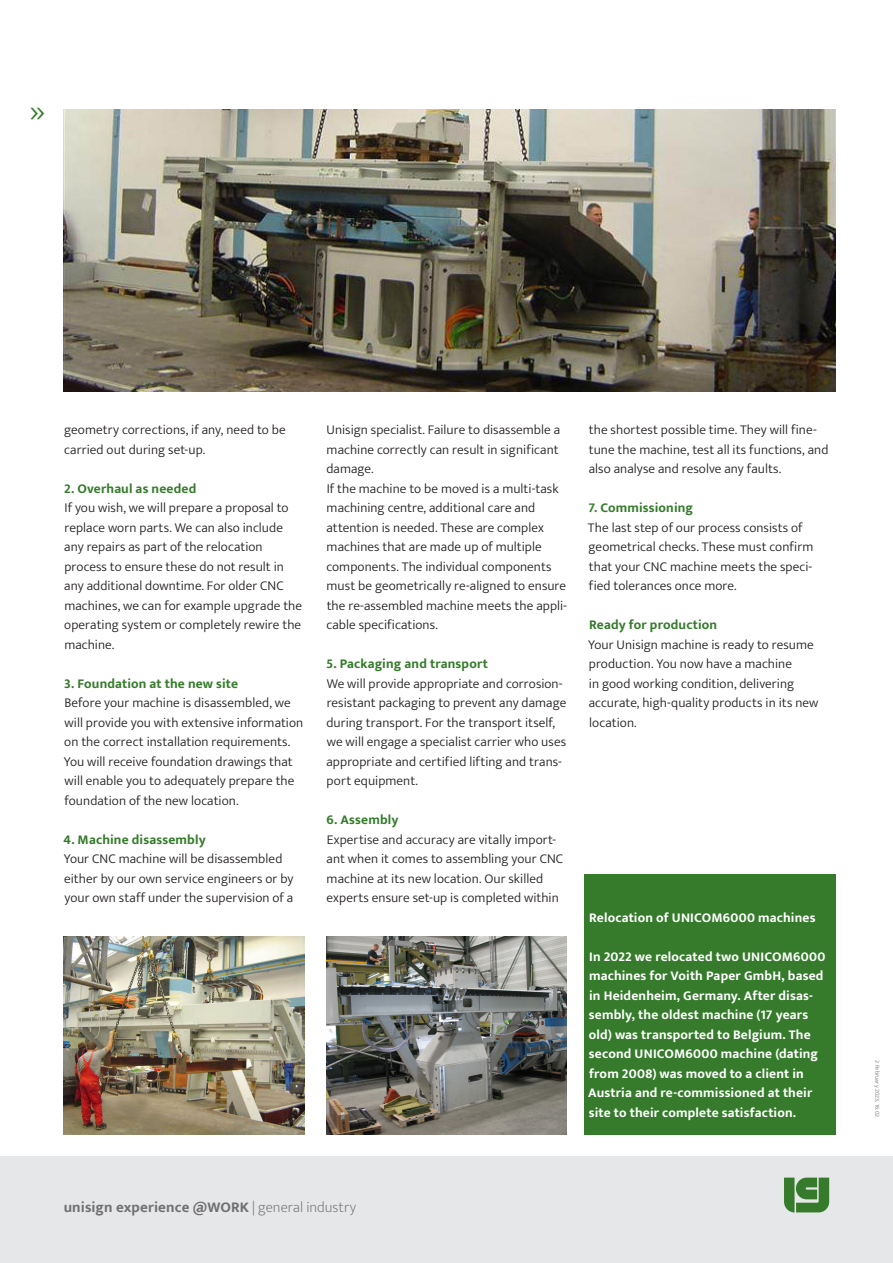
<style>
.page{position:relative;width:893px;height:1263px;background:#fff}
.page>*{position:absolute;margin:0;border:0;box-sizing:border-box;transform-origin:0 0}
.t1{font:200 36px "Ek Mukta";color:#357b2b}
.t2{font:700 15px "Ek Mukta";letter-spacing:.005em;color:#717074}
.t3{font:300 13.5px/19.5px "Ek Mukta";letter-spacing:.005em;color:#231f20}
.t4{font:700 13.5px/19.5px "Ek Mukta";letter-spacing:.01em;color:#fff}
.t5{font:700 13.5px "Ek Mukta";letter-spacing:.01em;color:#357b2b}
.t6{font:300 6px "Ek Mukta";letter-spacing:.02em;color:#717074}
.s1{font-weight:200}
</style>
<div class="page">
<div style="left:584px;top:874px;width:252px;height:260px;background:#357b2b"></div>
<div style="left:0;top:1156px;width:893px;height:107px;background:#e6e7e9"></div>
<svg style="left:784px;top:1177px;width:45px;height:35px"></svg>
<img style="left:64px;top:109px;width:772px;height:282px">
<img style="left:64px;top:936px;width:241px;height:198px">
<img style="left:326px;top:936px;width:241px;height:198px">
<p class="t1" style="left:30px;top:82px;width:17px">»</p>
<p class="t3" style="left:64px;top:420px;width:223px">geometry corrections, if any, need to be carried out during set-up.</p>
<p class="t5" style="left:64px;top:480px;width:134px">2. Overhaul as needed</p>
<p class="t3" style="left:64px;top:498px;width:239px">If you wish, we will prepare a proposal to replace worn parts. We can also include any repairs as part of the relocation process to ensure these do not result in any additional downtime. For older CNC machines, we can for example upgrade the operating system or completely rewire the machine.</p>
<p class="t5" style="left:64px;top:675px;width:175px">3. Foundation at the new site</p>
<p class="t3" style="left:64px;top:693px;width:241px">Before your machine is disassembled, we will provide you with extensive information on the correct installation requirements.<br>You will receive foundation drawings that will enable you to adequately prepare the foundation of the new location.</p>
<p class="t5" style="left:64px;top:831px;width:144px">4. Machine disassembly</p>
<p class="t3" style="left:64px;top:849px;width:231px">Your CNC machine will be disassembled either by our own service engineers or by your own staff under the supervision of a</p>
<p class="t3" style="left:326px;top:420px;width:235px;text-align:justify">Unisign specialist. Failure to disassemble a machine correctly can result in significant damage.</p>
<p class="t3" style="left:326px;top:478px;width:242px">If the machine to be moved is a multi-task machining centre, additional care and attention is needed. These are complex machines that are made up of multiple components. The individual components must be geometrically re-aligned to ensure the re-assembled machine meets the appli&shy;cable specifications.</p>
<p class="t5" style="left:326px;top:656px;width:163px">5. Packaging and transport</p>
<p class="t3" style="left:326px;top:673px;width:241px">We will provide appropriate and corrosion&shy;resistant packaging to prevent any damage during transport. For the transport itself, we will engage a specialist carrier who uses appropriate and certified lifting and trans&shy;port equipment.</p>
<p class="t5" style="left:326px;top:812px;width:74px">6. Assembly</p>
<p class="t3" style="left:326px;top:829px;width:238px">Expertise and accuracy are vitally import&shy;ant when it comes to assembling your CNC machine at its new location. Our skilled experts ensure set-up is completed within</p>
<p class="t3" style="left:589px;top:420px;width:241px">the shortest possible time. They will fine&shy;tune the machine, test all its functions, and also analyse and resolve any faults.</p>
<p class="t5" style="left:588px;top:500px;width:106px">7. Commissioning</p>
<p class="t3" style="left:588px;top:517px;width:227px">The last step of our process consists of geometrical checks. These must confirm that your CNC machine meets the speci&shy;fied tolerances once more.</p>
<p class="t5" style="left:589px;top:617px;width:130px">Ready for production</p>
<p class="t3" style="left:588px;top:634px;width:232px">Your Unisign machine is ready to resume production. You now have a machine<br>in good working condition, delivering accurate, high-quality products in its new location.</p>
<p class="t4" style="left:589px;top:907px;width:228px">Relocation of UNICOM6000 machines</p>
<p class="t4" style="left:588px;top:946px;width:239px">In 2022 we relocated two UNICOM6000 machines for Voith Paper GmbH, based in Heidenheim, Germany. After disas&shy;sembly, the oldest machine (17 years old) was transported to Belgium. The second UNICOM6000 machine (dating from 2008) was moved to a client in Austria and re-commissioned at their site to their complete satisfaction.</p>
<p class="t2" style="left:64px;top:1198px;width:294px">unisign experience @WORK <span class="s1">| general industry</span></p>
<p class="t6" style="left:881px;top:1060px;width:58px;rotate:90deg">2 February 2023, 16:02</p>
</div>
